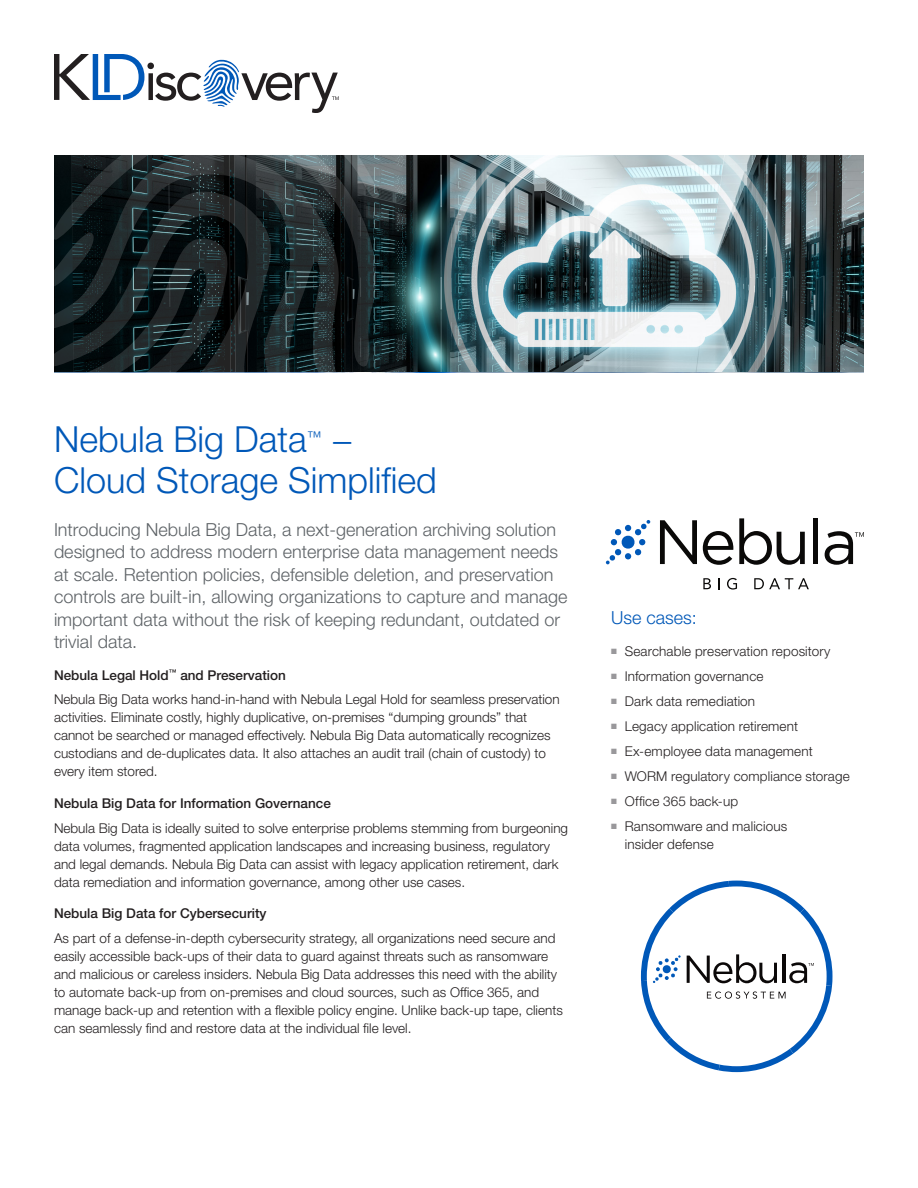
<style>
.page{position:relative;width:918px;height:1188px;background:#fff}
.page>*{position:absolute;margin:0;border:0;box-sizing:border-box;transform-origin:0 0}
.Headline{font:300 36px/40.5px "Helvetica Neue LT Std";color:#0058b8}
.Subhead_1{font:300 18px/22.5px "Helvetica Neue LT Std";color:#5e6367}
.Feature_Callout{font:300 18px "Helvetica Neue LT Std";color:#0058b8}
.Headline-2{font:300 14.85px "Helvetica Neue LT Std";color:#0058b8}
.Body{font:300 13.5px/18px "Helvetica Neue LT Std";color:#231f20}
.Subhead_2{font:500 13.5px "Helvetica Neue LT Std";color:#231f20}
</style>
<div class="page">
<svg style="left:54px;top:54px;width:285px;height:59px"></svg>
<svg style="left:641px;top:881px;width:191px;height:191px"></svg>
<img style="left:359px;top:156px;width:505px;height:216px">
<svg style="left:703px;top:578px;width:8px;height:11px"></svg>
<svg style="left:718px;top:578px;width:2px;height:11px"></svg>
<svg style="left:727px;top:578px;width:10px;height:12px"></svg>
<svg style="left:754px;top:578px;width:55px;height:11px"></svg>
<svg style="left:606px;top:520px;width:44px;height:44px"></svg>
<svg style="left:660px;top:520px;width:37px;height:44px"></svg>
<svg style="left:703px;top:531px;width:30px;height:34px"></svg>
<svg style="left:739px;top:518px;width:66px;height:47px"></svg>
<svg style="left:825px;top:531px;width:39px;height:34px"></svg>
<hr style="left:814px;top:518px;width:4px;height:46px;background:#0a0908">
<svg style="left:359px;top:156px;width:18px;height:211px;background:#2f3b3e"></svg>
<svg style="left:54px;top:156px;width:305px;height:217px;background:#242b2d"></svg>
<svg style="left:54px;top:191px;width:268px;height:182px;background:#1a2528"></svg>
<svg style="left:54px;top:232px;width:177px;height:141px;background:#151f21"></svg>
<p class="Headline" style="left:54px;top:418px;width:254px">Nebula Big Data</p>
<p class="Headline-2" style="left:307px;top:428px;width:16px">™</p>
<p class="Headline" style="left:54px;top:418px;width:384px;text-indent:277px">−<br>Cloud Storage Simplified</p>
<p class="Subhead_1" style="left:54px;top:518px;width:515px">Introducing Nebula Big Data, a next-generation archiving solution designed to address modern enterprise data management needs at scale. Retention policies, defensible deletion, and preservation controls are built-in, allowing organizations to capture and manage important data without the risk of keeping redundant, outdated or trivial data.</p>
<p class="Subhead_2" style="left:54px;top:667px;width:233px">Nebula Legal Hold<sup>™</sup> and Preservation</p>
<p class="Body" style="left:54px;top:690px;width:507px">Nebula Big Data works hand-in-hand with Nebula Legal Hold for seamless preservation activities. Eliminate costly, highly duplicative, on-premises “dumping grounds” that cannot be searched or managed effectively. Nebula Big Data automatically recognizes custodians and de-duplicates data. It also attaches an audit trail (chain of custody) to every item stored.</p>
<p class="Subhead_2" style="left:54px;top:795px;width:278px">Nebula Big Data for Information Governance</p>
<p class="Body" style="left:54px;top:818px;width:516px">Nebula Big Data is ideally suited to solve enterprise problems stemming from burgeoning data volumes, fragmented application landscapes and increasing business, regulatory and legal demands. Nebula Big Data can assist with legacy application retirement, dark data remediation and information governance, among other use cases.</p>
<p class="Subhead_2" style="left:54px;top:905px;width:214px">Nebula Big Data for Cybersecurity</p>
<p class="Body" style="left:54px;top:929px;width:510px">As part of a defense-in-depth cybersecurity strategy, all organizations need secure and easily accessible back-ups of their data to guard against threats such as ransomware and malicious or careless insiders. Nebula Big Data addresses this need with the ability to automate back-up from on-premises and cloud sources, such as Office 365, and manage back-up and retention with a flexible policy engine. Unlike back-up tape, clients can seamlessly find and restore data at the individual file level.</p>
<p class="Feature_Callout" style="left:611px;top:607px;width:87px">Use cases:</p>
<p class="Body" style="left:625px;top:642px;width:207px">Searchable preservation repository</p>
<p class="Body" style="left:625px;top:667px;width:140px">Information governance</p>
<p class="Body" style="left:625px;top:692px;width:132px">Dark data remediation</p>
<p class="Body" style="left:625px;top:717px;width:175px">Legacy application retirement</p>
<p class="Body" style="left:625px;top:742px;width:190px">Ex-employee data management</p>
<p class="Body" style="left:625px;top:767px;width:226px">WORM regulatory compliance storage</p>
<p class="Body" style="left:625px;top:792px;width:115px">Office 365 back-up</p>
<p class="Body" style="left:625px;top:817px;width:164px">Ransomware and malicious insider defense</p>
</div>
